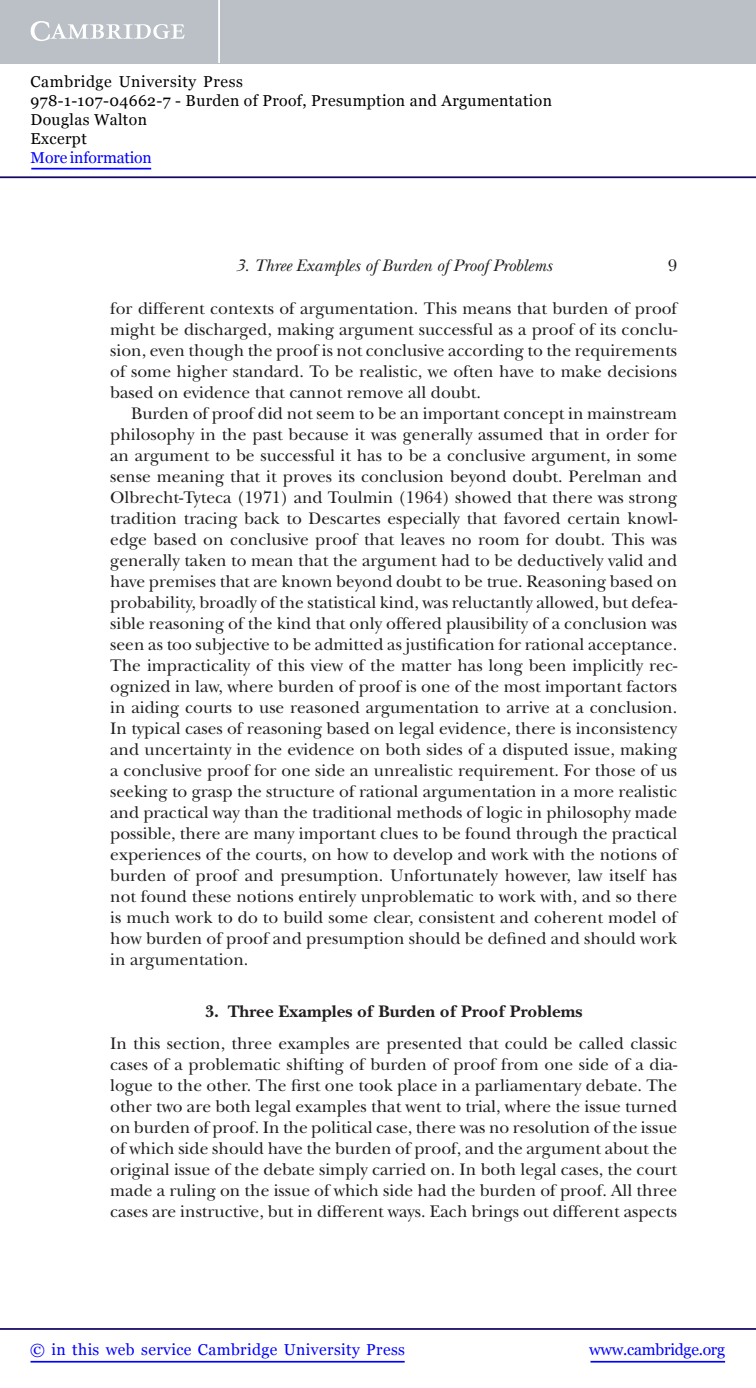
<style>
.page{position:relative;width:756px;height:1388px;background:#fff}
.page>*{position:absolute;margin:0;border:0;box-sizing:border-box;transform-origin:0 0}
.t1{font:17.5px/21px "New Baskerville Std";color:#231f20;text-align:justify}
.t2{font:italic 17.5px "New Baskerville Std";color:#231f20}
.t3{font:700 17.5px "New Baskerville Std";color:#231f20}
.t4{font:15.75px/18.9px "Georgia";letter-spacing:.025em;color:#000}
.t5{font:15.75px "Georgia";letter-spacing:.025em;color:#00f}
.t6{font:15.75px "Georgia";letter-spacing:-.015em;color:#00f}
.t7{font:15.75px "Georgia";letter-spacing:-.01em;color:#00f}
</style>
<div class="page">
<hr style="left:591px;top:1361px;width:134px;height:1px;background:#00f">
<hr style="left:0;top:1328px;width:756px;height:2px;background:#150666">
<hr style="left:31px;top:1361px;width:374px;height:1px;background:#00f">
<div style="left:0;top:0;width:756px;height:63px;background:#bac0c6"></div>
<svg style="left:31px;top:21px;width:154px;height:20px"></svg>
<hr style="left:218px;top:0;width:2px;height:63px;background:#fff">
<hr style="left:0;top:176px;width:756px;height:2px;background:#150666">
<hr style="left:31px;top:168px;width:120px;height:1px;background:#00f">
<p class="t4" style="left:31px;top:73px;width:523px">Cambridge University Press<br>978-1-107-04662-7 - Burden of Proof, Presumption and Argumentation<br>Douglas Walton<br>Excerpt</p>
<p class="t7" style="left:31px;top:148px;width:123px">More information</p>
<p class="t2" style="left:235px;top:259px;width:318px">3. Three Examples of Burden of Proof Problems</p>
<p class="t1" style="left:668px;top:257px;width:11px">9</p>
<p class="t1" style="left:110px;top:299px;width:569px">for different contexts of argumentation. This means that burden of proof might be discharged, making argument successful as a proof of its conclu&shy;sion, even though the proof is not conclusive according to the requirements of some higher standard. To be realistic, we often have to make decisions based on evidence that cannot remove all doubt.</p>
<p class="t1" style="left:110px;top:404px;width:569px;text-indent:21px">Burden of proof did not seem to be an important concept in mainstream philosophy in the past because it was generally assumed that in order for an argument to be successful it has to be a conclusive argument, in some sense meaning that it proves its conclusion beyond doubt. Perelman and Olbrecht-Tyteca (1971) and Toulmin ( 1964 ) showed that there was strong tradition tracing back to Descartes especially that favored certain knowl&shy;edge based on conclusive proof that leaves no room for doubt. This was generally taken to mean that the argument had to be deductively valid and have premises that are known beyond doubt to be true. Reasoning based on probability, broadly of the statistical kind, was reluctantly allowed, but defea&shy;sible reasoning of the kind that only offered plausibility of a conclusion was seen as too subjective to be admitted as justification for rational acceptance.<br>The impracticality of this view of the matter has long been implicitly rec&shy;ognized in law, where burden of proof is one of the most important factors in aiding courts to use reasoned argumentation to arrive at a conclusion.<br>In typical cases of reasoning based on legal evidence, there is inconsistency and uncertainty in the evidence on both sides of a disputed issue, making a conclusive proof for one side an unrealistic requirement. For those of us seeking to grasp the structure of rational argumentation in a more realistic and practical way than the traditional methods of logic in philosophy made possible, there are many important clues to be found through the practical experiences of the courts, on how to develop and work with the notions of burden of proof and presumption. Unfortunately however, law itself has not found these notions entirely unproblematic to work with, and so there is much work to do to build some clear, consistent and coherent model of how burden of proof and presumption should be defined and should work in argumentation.</p>
<p class="t3" style="left:205px;top:1005px;width:379px">3. Three Examples of Burden of Proof Problems</p>
<p class="t1" style="left:110px;top:1034px;width:569px">In this section, three examples are presented that could be called classic cases of a problematic shifting of burden of proof from one side of a dia&shy;logue to the other. The first one took place in a parliamentary debate. The other two are both legal examples that went to trial, where the issue turned on burden of proof. In the political case, there was no resolution of the issue of which side should have the burden of proof, and the argument about the original issue of the debate simply carried on. In both legal cases, the court made a ruling on the issue of which side had the burden of proof. All three cases are instructive, but in different ways. Each brings out different aspects</p>
<p class="t5" style="left:30px;top:1339px;width:376px">© in this web service Cambridge University Press</p>
<p class="t6" style="left:589px;top:1339px;width:137px">www.cambridge.org</p>
</div>
